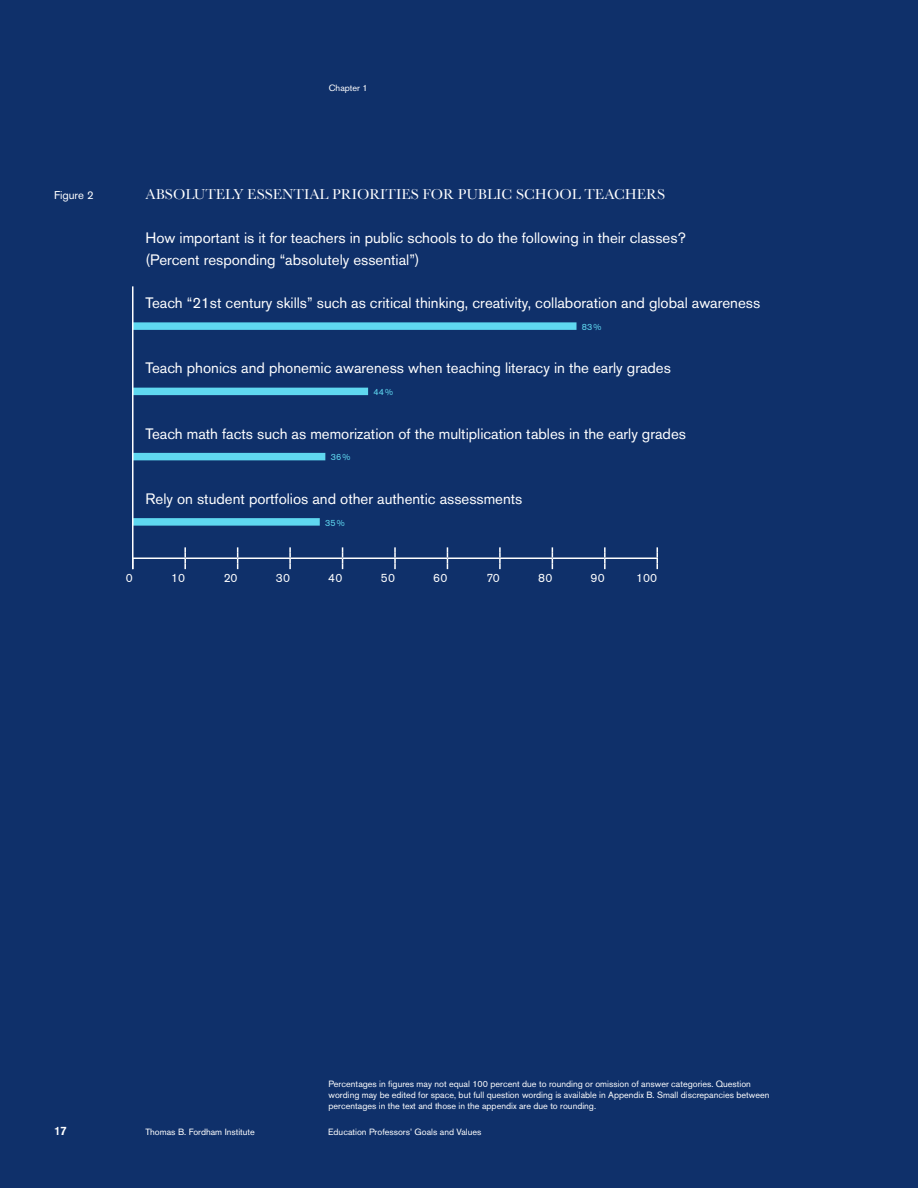
<style>
.page{position:relative;width:918px;height:1188px;background:#0f306a}
.page>*{position:absolute;margin:0;border:0;box-sizing:border-box;transform-origin:0 0}
.t1{font:15px/21.8px "Akzidenz Grotesk BE";color:#fff}
.t2{font:15px "Baskerville";color:#fff}
.t3{font:12px "Akzidenz Grotesk BE";letter-spacing:.02em;color:#fff}
.t4{font:500 12px "Akzidenz Grotesk BE";color:#fff}
.t5{font:11.25px "Akzidenz Grotesk BE";color:#fff}
.t6{font:9px/10.8px "Akzidenz Grotesk BE";color:#fff}
.t7{font:9px "Akzidenz Grotesk BE";letter-spacing:.01em;color:#5fd8f0}
</style>
<div class="page">
<div style="left:133px;top:322px;width:444px;height:8px;background:#5fd8f0"></div>
<div style="left:133px;top:388px;width:235px;height:7px;background:#5fd8f0"></div>
<div style="left:133px;top:453px;width:192px;height:7px;background:#5fd8f0"></div>
<div style="left:133px;top:518px;width:187px;height:8px;background:#5fd8f0"></div>
<svg style="left:184px;top:547px;width:2px;height:22px"></svg>
<svg style="left:237px;top:547px;width:1px;height:22px"></svg>
<svg style="left:289px;top:547px;width:2px;height:22px"></svg>
<svg style="left:342px;top:547px;width:1px;height:22px"></svg>
<svg style="left:394px;top:547px;width:2px;height:22px"></svg>
<svg style="left:447px;top:547px;width:1px;height:22px"></svg>
<svg style="left:499px;top:547px;width:2px;height:22px"></svg>
<svg style="left:552px;top:547px;width:1px;height:22px"></svg>
<svg style="left:604px;top:547px;width:2px;height:22px"></svg>
<svg style="left:657px;top:547px;width:1px;height:22px"></svg>
<hr style="left:132px;top:558px;width:53px;height:1px;background:#fff">
<hr style="left:185px;top:558px;width:53px;height:1px;background:#fff">
<hr style="left:238px;top:558px;width:52px;height:1px;background:#fff">
<hr style="left:290px;top:558px;width:53px;height:1px;background:#fff">
<hr style="left:343px;top:558px;width:52px;height:1px;background:#fff">
<hr style="left:395px;top:558px;width:52px;height:1px;background:#fff">
<hr style="left:447px;top:558px;width:53px;height:1px;background:#fff">
<hr style="left:500px;top:558px;width:52px;height:1px;background:#fff">
<hr style="left:552px;top:558px;width:53px;height:1px;background:#fff">
<hr style="left:605px;top:558px;width:53px;height:1px;background:#fff">
<hr style="left:132px;top:286px;width:2px;height:283px;background:#fff">
<p class="t6" style="left:329px;top:82px;width:40px">Chapter 1</p>
<p class="t5" style="left:54px;top:189px;width:41px">Figure 2</p>
<p class="t2" style="left:146px;top:186px;width:518px">ABS OLUTELY ESSENTIAL PRIORITIES FOR PUBLIC SC HOOL TEAC HERS</p>
<p class="t1" style="left:146px;top:227px;width:542px">How important is it for teachers in public schools to do the following in their classes? (Percent responding “absolutely essential”)</p>
<p class="t1" style="left:146px;top:292px;width:616px">Teach “21st century skills” such as critical thinking, creativity, collaboration and global awareness</p>
<p class="t7" style="left:582px;top:321px;width:21px">83%</p>
<p class="t1" style="left:146px;top:357px;width:527px">Teach phonics and phonemic awareness when teaching literacy in the early grades</p>
<p class="t7" style="left:374px;top:387px;width:21px">44%</p>
<p class="t1" style="left:146px;top:423px;width:542px">Teach math facts such as memorization of the multiplication tables in the early grades</p>
<p class="t7" style="left:331px;top:452px;width:21px">36%</p>
<p class="t1" style="left:146px;top:488px;width:378px">Rely on student portfolios and other authentic assessments</p>
<p class="t7" style="left:325px;top:517px;width:21px">35%</p>
<p class="t3" style="left:126px;top:571px;width:8px">0</p>
<p class="t3" style="left:171px;top:571px;width:15px">10</p>
<p class="t3" style="left:224px;top:571px;width:15px">20</p>
<p class="t3" style="left:276px;top:571px;width:16px">30</p>
<p class="t3" style="left:328px;top:571px;width:16px">40</p>
<p class="t3" style="left:381px;top:571px;width:16px">50</p>
<p class="t3" style="left:433px;top:571px;width:16px">60</p>
<p class="t3" style="left:486px;top:571px;width:15px">70</p>
<p class="t3" style="left:538px;top:571px;width:16px">80</p>
<p class="t3" style="left:591px;top:571px;width:16px">90</p>
<p class="t3" style="left:636px;top:571px;width:22px">100</p>
<p class="t6" style="left:328px;top:1078px;width:442px">Percentages in figures may not equal 100 percent due to rounding or omission of answer categories. Question wording may be edited for space, but full question wording is available in Appendix B. Small discrepancies between percentages in the text and those in the appendix are due to rounding.</p>
<p class="t4" style="left:54px;top:1123px;width:14px">17</p>
<p class="t6" style="left:146px;top:1126px;width:111px">Thomas B. Fordham Institute</p>
<p class="t6" style="left:328px;top:1126px;width:155px">Education Professors’ Goals and Values</p>
</div>
